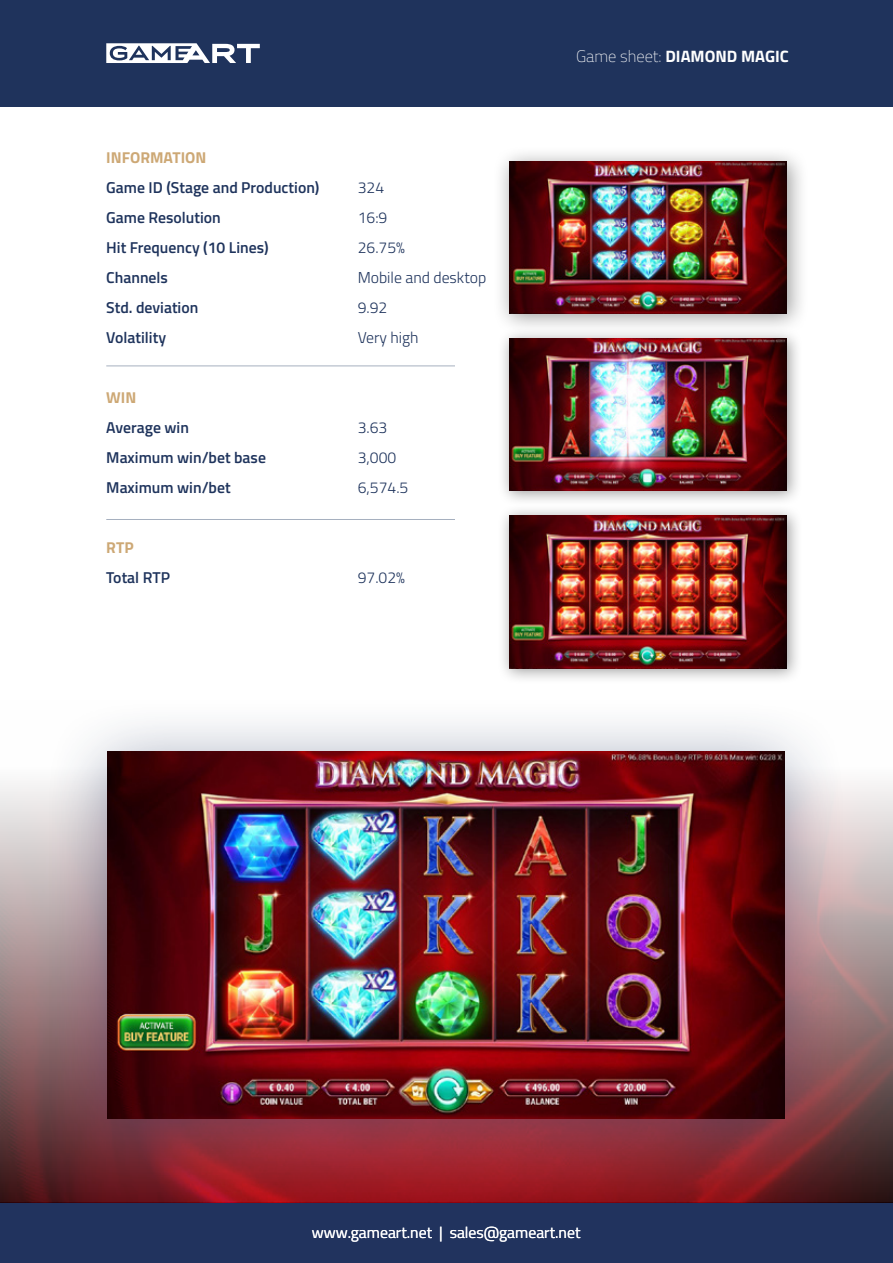
<style>
.page{position:relative;width:893px;height:1263px;background:#fff}
.page>*{position:absolute;margin:0;border:0;box-sizing:border-box;transform-origin:0 0}
.t1{font:700 16.5px "Titillium Web";color:#fff}
.t2{font:600 15.75px/30px "Titillium Web";color:#1e335c}
.t3{font:300 15.75px/30px "Titillium Web";color:#1e335c}
.t4{font:15.75px "Titillium Web";color:#fff}
.t5{font:700 15.75px "Titillium Web";color:#cda875}
.s1{font-weight:200}
</style>
<div class="page">
<div style="left:0;top:0;width:893px;height:106px;background:#1f335c"></div>
<svg style="left:106px;top:43px;width:154px;height:20px"></svg>
<div style="left:0;top:1202px;width:893px;height:61px;background:#21335e"></div>
<img style="left:0;top:783px;width:893px;height:419px">
<hr style="left:106px;top:366px;width:349px;height:1px;background:#a6b0bf">
<hr style="left:106px;top:519px;width:349px;height:1px;background:#a6b0bf">
<div style="left:43px;top:698px;width:805px;height:496px;background:#21335e;opacity:.47"></div>
<img style="left:108px;top:752px;width:676px;height:367px">
<div style="left:497px;top:326px;width:306px;height:181px;background:#000;opacity:.4"></div>
<img style="left:509px;top:338px;width:278px;height:153px">
<div style="left:493px;top:145px;width:316px;height:191px;background:#000;opacity:.4"></div>
<img style="left:509px;top:162px;width:278px;height:151px">
<div style="left:497px;top:503px;width:306px;height:181px;background:#000;opacity:.4"></div>
<img style="left:509px;top:516px;width:278px;height:152px">
<p class="t5" style="left:106px;top:145px;width:102px">INFORMATION</p>
<p class="t2" style="left:106px;top:171px;width:215px">Game ID (Stage and Production)<br>Game Resolution<br>Hit Frequency (10 Lines)<br>Channels<br>Std. deviation<br>Volatility</p>
<p class="t5" style="left:106px;top:385px;width:32px">WIN</p>
<p class="t2" style="left:106px;top:411px;width:161px">Average win<br>Maximum win/bet base<br>Maximum win/bet</p>
<p class="t5" style="left:106px;top:535px;width:29px">RTP</p>
<p class="t2" style="left:106px;top:561px;width:65px">Total RTP</p>
<p class="t3" style="left:358px;top:171px;width:130px">324<br>16:9<br>26.75%<br>Mobile and desktop<br>9.92<br>Very high</p>
<p class="t3" style="left:358px;top:411px;width:52px">3.63<br>3,000<br>6,574.5</p>
<p class="t3" style="left:358px;top:561px;width:49px">97.02%</p>
<p class="t1" style="left:576px;top:43px;width:214px"><span class="s1">Game sheet:</span> DIAMOND MAGIC</p>
<p class="t4" style="left:312px;top:1221px;width:270px">www.gameart.net | sales@gameart.net</p>
</div>
